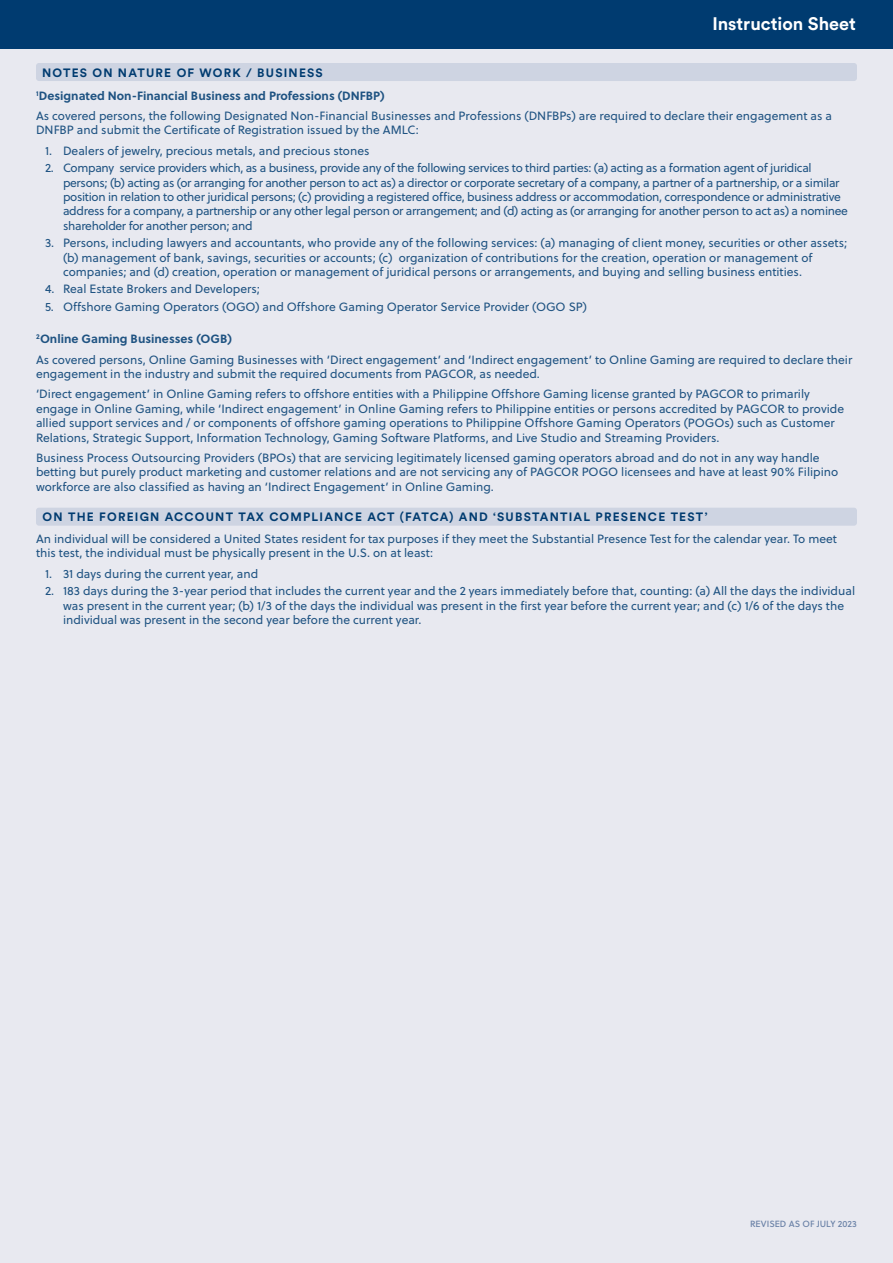
<style>
.page{position:relative;width:893px;height:1263px;background:#e8e9f0}
.page>*{position:absolute;margin:0;border:0;box-sizing:border-box;transform-origin:0 0}
.Form_Name{font:700 18px "Circular Std";color:#fff}
.t1{font:12px/14.4px "Soleil";color:#1f5382}
.t2{font:12px/14.4px "Soleil";letter-spacing:-.025em;color:#1f5382}
.t3{font:700 12px "Circular Std";letter-spacing:.1em;color:#003b70}
.t4{font:700 12px "Soleil";color:#1f5382}
.Sub_Label{font:9px "Soleil Bk";color:#6b82a7}
</style>
<div class="page">
<div style="left:0;top:0;width:893px;height:48px;background:#003b70"></div>
<div style="left:36px;top:508px;width:821px;height:18px;background:#ced4e2;border-radius:3px"></div>
<div style="left:36px;top:63px;width:821px;height:18px;background:#ced4e2;border-radius:3px"></div>
<p class="t3" style="left:42px;top:65px;width:282px">NOTES ON NATURE OF WORK / BUSINESS</p>
<p class="Form_Name" style="left:712px;top:12px;width:145px">Instruction Sheet</p>
<p class="t4" style="left:36px;top:86px;width:350px"><sup>1</sup>Designated Non-Financial Business and Professions (DNFBP)</p>
<p class="t1" style="left:36px;top:108px;width:798px">As covered persons, the following Designated Non-Financial Businesses and Professions (DNFBPs) are required to declare their engagement as a<br>DNFBP and submit the Certificate of Registration issued by the AMLC:</p>
<p class="t1" style="left:45px;top:143px;width:326px">1. Dealers of jewelry, precious metals, and precious stones</p>
<p class="t2" style="left:63px;top:160px;width:786px;text-indent:-18px">2. Company service providers which, as a business, provide any of the following services to third parties: (a) acting as a formation agent of juridical persons; (b) acting as (or arranging for another person to act as) a director or corporate secretary of a company, a partner of a partnership, or a similar position in relation to other juridical persons; (c) providing a registered office, business address or accommodation, correspondence or administrative address for a company, a partnership or any other legal person or arrangement; and (d) acting as (or arranging for another person to act as) a nominee shareholder for another person; and</p>
<p class="t1" style="left:63px;top:235px;width:786px;text-indent:-18px">3. Persons, including lawyers and accountants, who provide any of the following services: (a) managing of client money, securities or other assets; (b) management of bank, savings, securities or accounts; (c) organization of contributions for the creation, operation or management of companies; and (d) creation, operation or management of juridical persons or arrangements, and buying and selling business entities.</p>
<p class="t1" style="left:45px;top:282px;width:216px">4. Real Estate Brokers and Developers;</p>
<p class="t1" style="left:45px;top:299px;width:543px">5. Offshore Gaming Operators (OGO) and Offshore Gaming Operator Service Provider (OGO SP)</p>
<p class="t4" style="left:36px;top:330px;width:197px"><sup>2</sup>Online Gaming Businesses (OGB)</p>
<p class="t1" style="left:36px;top:352px;width:818px">As covered persons, Online Gaming Businesses with ‘Direct engagement’ and ‘Indirect engagement’ to Online Gaming are required to declare their engagement in the industry and submit the required documents from PAGCOR, as needed.</p>
<p class="t1" style="left:36px;top:387px;width:810px">‘Direct engagement’ in Online Gaming refers to offshore entities with a Philippine Offshore Gaming license granted by PAGCOR to primarily engage in Online Gaming, while ‘Indirect engagement’ in Online Gaming refers to Philippine entities or persons accredited by PAGCOR to provide allied support services and / or components of offshore gaming operations to Philippine Offshore Gaming Operators (POGOs) such as Customer Relations, Strategic Support, Information Technology, Gaming Software Platforms, and Live Studio and Streaming Providers.</p>
<p class="t1" style="left:36px;top:450px;width:804px">Business Process Outsourcing Providers (BPOs) that are servicing legitimately licensed gaming operators abroad and do not in any way handle betting but purely product marketing and customer relations and are not servicing any of PAGCOR POGO licensees and have at least 90% Filipino workforce are also classified as having an ‘Indirect Engagement’ in Online Gaming.</p>
<p class="t3" style="left:43px;top:509px;width:667px">ON THE FOREIGN ACCOUNT TAX COMPLIANCE ACT (FATCA) AND ‘SUBSTANTIAL PRESENCE TEST’</p>
<p class="t1" style="left:36px;top:531px;width:802px">An individual will be considered a United States resident for tax purposes if they meet the Substantial Presence Test for the calendar year. To meet this test, the individual must be physically present in the U.S. on at least:</p>
<p class="t1" style="left:45px;top:566px;width:215px">1. 31 days during the current year, and</p>
<p class="t1" style="left:63px;top:583px;width:794px;text-indent:-18px">2. 183 days during the 3-year period that includes the current year and the 2 years immediately before that, counting: (a) All the days the individual was present in the current year; (b) 1/3 of the days the individual was present in the first year before the current year; and (c) 1/6 of the days the individual was present in the second year before the current year.</p>
<p class="Sub_Label" style="left:750px;top:1217px;width:108px">REVISED AS OF July 2023</p>
</div>
